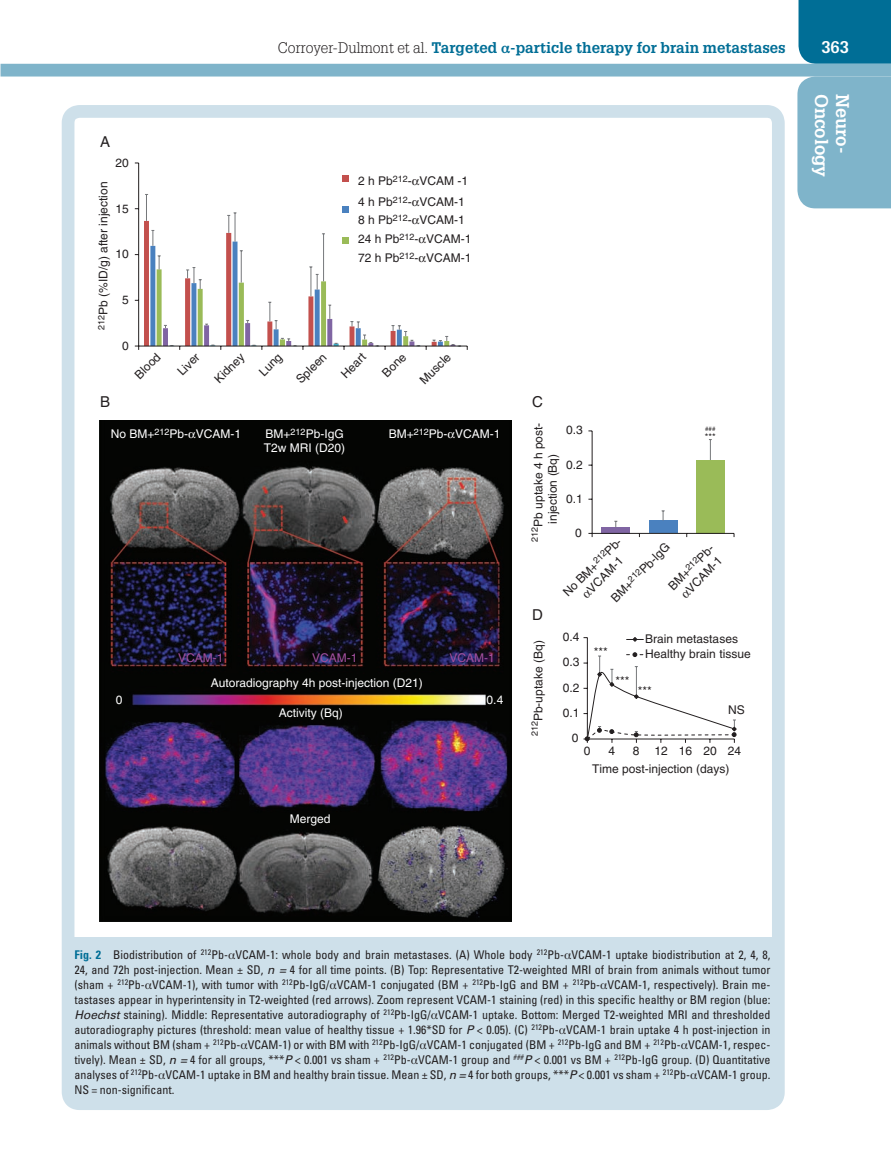
<style>
.page{position:relative;width:891px;height:1175px;background:#fff}
.page>*{position:absolute;margin:0;border:0;box-sizing:border-box;transform-origin:0 0}
.t1{font:700 18px "Glypha LT Std";color:#fff}
.t2{font:700 16.5px "Glypha LT Std";color:#fff}
.t3{font:700 15px "Glypha LT Std";color:#006e96}
.t4{font:15px "Helvetica";color:#231f20}
.t5{font:condensed 12px/15px "Univers LT Std";color:#231f20;text-align:justify}
.t6{font:12px/14.4px "Helvetica";color:#231f20}
.t7{font:12px/14.4px "Helvetica";color:#fff}
.t8{font:12px "Helvetica";color:#a4509f}
.t9{font:9.3px "Helvetica";color:#231f20}
.t10{font:6.3px "Helvetica";color:#231f20}
.s1{font-weight:300;color:#231f20}
.s2{font-family:"Gandhari Unicode"}
.s3{font-weight:700;color:#006e96}
.s4{font-family:"Gandhari Unicode";font-stretch:normal}
.s5{font-style:italic;font-stretch:normal}
</style>
<div class="page">
<div style="left:799px;top:0;width:92px;height:64px;background:#006e96"></div>
<div style="left:1px;top:64px;width:890px;height:12px;background:#7fb4ca"></div>
<div style="left:797px;top:76px;width:94px;height:132px;background:#7fb4ca"></div>
<div style="left:65px;top:937px;width:716px;height:164px;background:#cee0ea"></div>
<img style="left:100px;top:420px;width:411px;height:501px">
<hr style="left:587px;top:637px;width:1px;height:102px;background:#231f20">
<svg style="left:627px;top:637px;width:16px;height:5px"></svg>
<svg style="left:584px;top:652px;width:153px;height:91px"></svg>
<div style="left:602px;top:527px;width:28px;height:6px;background:#8065a3"></div>
<div style="left:696px;top:460px;width:29px;height:73px;background:#9abb58"></div>
<div style="left:649px;top:520px;width:28px;height:13px;background:#4a81bf"></div>
<svg style="left:614px;top:521px;width:3px;height:6px"></svg>
<svg style="left:662px;top:510px;width:3px;height:10px"></svg>
<svg style="left:709px;top:439px;width:3px;height:21px"></svg>
<hr style="left:592px;top:431px;width:1px;height:102px;background:#231f20">
<hr style="left:592px;top:533px;width:142px;height:1px;background:#231f20">
<hr style="left:138px;top:163px;width:1px;height:183px;background:#231f20">
<div style="left:342px;top:175px;width:7px;height:7px;background:#c3504d"></div>
<div style="left:62px;top:105px;width:723px;height:1005px;border:13px solid #cee0ea;border-radius:12px"></div>
<svg style="left:188px;top:431px;width:8px;height:7px"></svg>
<svg style="left:448px;top:431px;width:7px;height:7px"></svg>
<svg style="left:135px;top:194px;width:333px;height:156px"></svg>
<p class="t4" style="left:100px;top:133px;width:12px">A</p>
<p class="t6" style="left:115px;top:155px;width:15px">20</p>
<p class="t6" style="left:96px;top:330px;width:150px;rotate:-90deg"><sup>212</sup>Pb (%ID/g) after injection</p>
<p class="t6" style="left:115px;top:201px;width:15px">15</p>
<p class="t6" style="left:115px;top:247px;width:15px">10</p>
<p class="t6" style="left:122px;top:293px;width:8px">5</p>
<p class="t6" style="left:122px;top:338px;width:8px">0</p>
<p class="t3" style="left:278px;top:38px;width:509px"><span class="s1">Corroyer-Dulmont et al.</span> Targeted <span class="s2">α</span>-particle therapy for brain metastases</p>
<h2 class="t2" style="left:821px;top:37px;width:29px">363</h2>
<h1 class="t1" style="left:833px;top:94px;width:85px;rotate:90deg">Oncology</h1>
<h1 class="t1" style="left:854px;top:94px;width:61px;rotate:90deg">Neuro-</h1>
<p class="t6" style="left:358px;top:171px;width:111px;line-height:20.4px">2 h Pb<sup>212</sup>- VCAM -1<br>4 h Pb<sup>212</sup>- VCAM-1</p>
<p class="t6" style="left:358px;top:211px;width:115px;line-height:18.8px">8 h Pb<sup>212</sup>- VCAM-1<br>24 h Pb<sup>212</sup>- VCAM-1<br>72 h Pb<sup>212</sup>- VCAM-1</p>
<p class="t4" style="left:100px;top:393px;width:12px">B</p>
<p class="t6" style="left:132px;top:371px;width:32px;rotate:-45deg">Blood</p>
<p class="t6" style="left:174px;top:368px;width:27px;rotate:-45deg">Liver</p>
<p class="t6" style="left:211px;top:376px;width:38px;rotate:-45deg">Kidney</p>
<p class="t6" style="left:256px;top:369px;width:28px;rotate:-45deg">Lung</p>
<p class="t6" style="left:293px;top:376px;width:39px;rotate:-45deg">Spleen</p>
<p class="t6" style="left:338px;top:370px;width:31px;rotate:-45deg">Heart</p>
<p class="t6" style="left:379px;top:369px;width:30px;rotate:-45deg">Bone</p>
<p class="t6" style="left:417px;top:377px;width:39px;rotate:-45deg">Muscle</p>
<p class="t4" style="left:532px;top:393px;width:12px">C</p>
<p class="t6" style="left:531px;top:524px;width:103px;text-indent:-18px;rotate:-90deg"><sup>212</sup>Pb uptake 4 h post&shy;injection (Bq)</p>
<p class="t6" style="left:566px;top:423px;width:18px">0.3</p>
<p class="t10" style="left:705px;top:425px;width:12px">###</p>
<p class="t7" style="left:111px;top:426px;width:132px">No BM+<sup>212</sup>Pb- VCAM-1</p>
<p class="t7" style="left:389px;top:426px;width:113px">BM+<sup>212</sup>Pb- VCAM-1</p>
<p class="t7" style="left:264px;top:426px;width:83px">BM+<sup>212</sup>Pb-IgG<br>T2w MRI (D20)</p>
<p class="t9" style="left:705px;top:432px;width:12px">***</p>
<p class="t6" style="left:566px;top:457px;width:18px">0.2</p>
<p class="t6" style="left:566px;top:491px;width:18px">0.1</p>
<p class="t6" style="left:575px;top:525px;width:8px">0</p>
<p class="t6" style="left:560px;top:589px;width:81px;text-align:center;rotate:-45deg">No BM+<sup>212</sup>Pb-<br>VCAM-1</p>
<p class="t6" style="left:665px;top:583px;width:62px;text-align:center;rotate:-45deg">BM+<sup>212</sup>Pb-<br>VCAM-1</p>
<p class="t6" style="left:608px;top:594px;width:79px;rotate:-45deg">BM+<sup>212</sup>Pb-lgG</p>
<p class="t8" style="left:178px;top:650px;width:47px">VCAM-1</p>
<p class="t8" style="left:312px;top:650px;width:47px">VCAM-1</p>
<p class="t8" style="left:450px;top:650px;width:47px">VCAM-1</p>
<p class="t7" style="left:211px;top:675px;width:214px">Autoradiography 4h post-injection (D21)</p>
<p class="t7" style="left:279px;top:706px;width:66px">Activity (Bq)</p>
<p class="t7" style="left:116px;top:692px;width:8px">0</p>
<p class="t7" style="left:487px;top:692px;width:18px">0.4</p>
<p class="t7" style="left:290px;top:811px;width:42px">Merged</p>
<p class="t4" style="left:532px;top:606px;width:12px">D</p>
<p class="t6" style="left:531px;top:736px;width:97px;rotate:-90deg"><sup>212</sup>Pb-uptake (Bq)</p>
<p class="t6" style="left:563px;top:629px;width:18px">0.4</p>
<p class="t6" style="left:563px;top:655px;width:18px">0.3</p>
<p class="t6" style="left:563px;top:680px;width:18px">0.2</p>
<p class="t6" style="left:563px;top:705px;width:18px">0.1</p>
<p class="t6" style="left:572px;top:731px;width:8px">0</p>
<p class="t6" style="left:594px;top:644px;width:16px">***</p>
<p class="t6" style="left:615px;top:673px;width:16px">***</p>
<p class="t6" style="left:645px;top:631px;width:107px;line-height:15.3px">Brain metastases<br>Healthy brain tissue</p>
<p class="t6" style="left:638px;top:683px;width:16px">***</p>
<p class="t6" style="left:728px;top:702px;width:18px">NS</p>
<p class="t6" style="left:584px;top:744px;width:8px">0</p>
<p class="t6" style="left:608px;top:744px;width:8px">4</p>
<p class="t6" style="left:633px;top:744px;width:110px">8 12 16 20 24</p>
<p class="t6" style="left:592px;top:761px;width:139px">Time post-injection (days)</p>
<p class="t5" style="left:74px;top:947px;width:698px"><span class="s3">Fig. 2</span> Biodistribution of <sup>212</sup>Pb-<span class="s4">α</span>VCAM-1: whole body and brain metastases. (A) Whole body <sup>212</sup>Pb-<span class="s4">α</span>VCAM-1 uptake biodistribution at 2, 4, 8, 24, and 72h post-injection. Mean ± SD, <span class="s5">n =</span> 4 for all time points. (B) Top: Representative T2-weighted MRI of brain from animals without tumor (sham + <sup>212</sup>Pb-<span class="s4">α</span>VCAM-1), with tumor with <sup>212</sup>Pb-IgG/<span class="s4">α</span>VCAM-1 conjugated (BM + <sup>212</sup>Pb-IgG and BM + <sup>212</sup>Pb-<span class="s4">α</span>VCAM-1, respectively). Brain me&shy;tastases appear in hyperintensity in T2-weighted (red arrows). Zoom represent VCAM-1 staining (red) in this specific healthy or BM region (blue:<br><span class="s5">Hoechst</span> staining). Middle: Representative autoradiography of <sup>212</sup>Pb-IgG/<span class="s4">α</span>VCAM-1 uptake. Bottom: Merged T2-weighted MRI and thresholded autoradiography pictures (threshold: mean value of healthy tissue + 1.96*SD for <span class="s5">P</span> &lt; 0.05). (C) <sup>212</sup>Pb-<span class="s4">α</span>VCAM-1 brain uptake 4 h post-injection in animals without BM (sham + <sup>212</sup>Pb-<span class="s4">α</span>VCAM-1) or with BM with <sup>212</sup>Pb-IgG/<span class="s4">α</span>VCAM-1 conjugated (BM + <sup>212</sup>Pb-IgG and BM + <sup>212</sup>Pb-<span class="s4">α</span>VCAM-1, respec&shy;tively). Mean ± SD, <span class="s5">n =</span> 4 for all groups, ***<span class="s5">P</span> &lt; 0.001 vs sham + <sup>212</sup>Pb-<span class="s4">α</span>VCAM-1 group and <sup>###</sup><span class="s5">P</span> &lt; 0.001 vs BM + <sup>212</sup>Pb-IgG group. (D) Quantitative analyses of <sup>212</sup>Pb-<span class="s4">α</span>VCAM-1 uptake in BM and healthy brain tissue. Mean ± SD, <span class="s5">n =</span> 4 for both groups, ***<span class="s5">P</span> &lt; 0.001 vs sham + <sup>212</sup>Pb-<span class="s4">α</span>VCAM-1 group.<br>NS = non-significant.</p>
</div>
